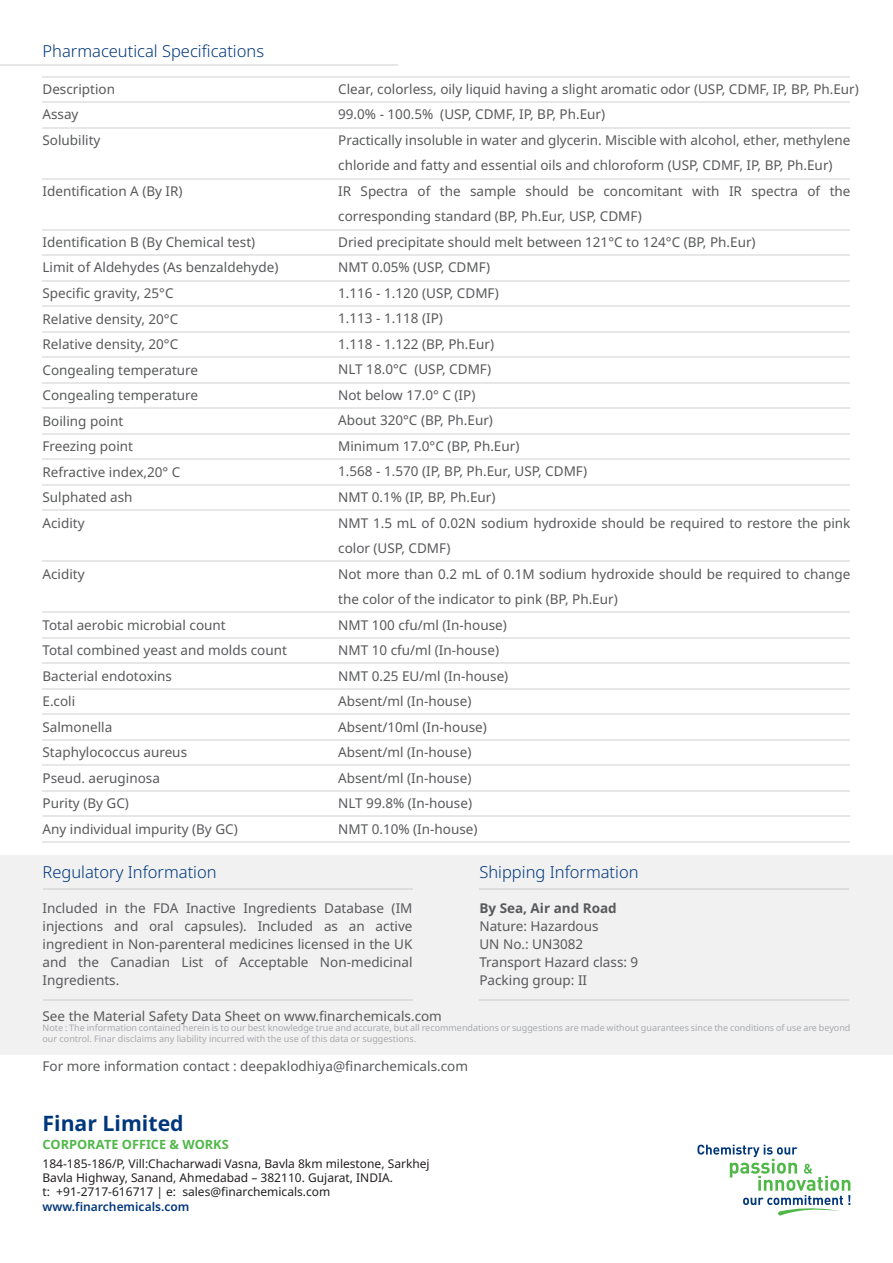
<style>
.page{position:relative;width:893px;height:1263px;background:#fff}
.page>*{position:absolute;margin:0;border:0;box-sizing:border-box;transform-origin:0 0}
.t1{font:700 21.3px "Noto Sans";color:#00377b}
.t2{font:300 16.5px "Noto Sans";color:#00377b}
.t3{font:13.5px/25.5px "Noto Sans";color:#58595b}
.t4{font:700 13.5px "Noto Sans";color:#58595b}
.t5{font:700 12.75px "Noto Sans";color:#50b848}
.t6{font:12px/14.4px "Noto Sans";color:#231f20}
.t7{font:600 12px "Noto Sans";color:#00377b}
.t8{font:9px/10.8px "Noto Sans";color:#a7a9ac}
</style>
<div class="page">
<div style="left:0;top:855px;width:893px;height:200px;background:#f1f1f2"></div>
<hr style="left:0;top:64px;width:397px;height:1px;background:#e6e7e8">
<svg style="left:697px;top:1144px;width:153px;height:72px"></svg>
<hr style="left:43px;top:888px;width:369px;height:1px;background:#dcddde">
<hr style="left:43px;top:999px;width:369px;height:2px;background:#dcddde">
<hr style="left:479px;top:888px;width:370px;height:1px;background:#dcddde">
<hr style="left:479px;top:999px;width:370px;height:2px;background:#dcddde">
<hr style="left:43px;top:76px;width:807px;height:2px;background:#e6e7e8">
<hr style="left:43px;top:102px;width:807px;height:1px;background:#e6e7e8">
<hr style="left:43px;top:127px;width:807px;height:2px;background:#e6e7e8">
<hr style="left:43px;top:178px;width:807px;height:2px;background:#e6e7e8">
<hr style="left:43px;top:229px;width:807px;height:2px;background:#e6e7e8">
<hr style="left:43px;top:255px;width:807px;height:1px;background:#e6e7e8">
<hr style="left:43px;top:280px;width:807px;height:2px;background:#e6e7e8">
<hr style="left:43px;top:306px;width:807px;height:1px;background:#e6e7e8">
<hr style="left:43px;top:331px;width:807px;height:2px;background:#e6e7e8">
<hr style="left:43px;top:357px;width:807px;height:1px;background:#e6e7e8">
<hr style="left:43px;top:382px;width:807px;height:2px;background:#e6e7e8">
<hr style="left:43px;top:408px;width:807px;height:1px;background:#e6e7e8">
<hr style="left:43px;top:433px;width:807px;height:2px;background:#e6e7e8">
<hr style="left:43px;top:459px;width:807px;height:1px;background:#e6e7e8">
<hr style="left:43px;top:484px;width:807px;height:2px;background:#e6e7e8">
<hr style="left:43px;top:510px;width:807px;height:1px;background:#e6e7e8">
<hr style="left:43px;top:560px;width:807px;height:2px;background:#e6e7e8">
<hr style="left:43px;top:611px;width:807px;height:2px;background:#e6e7e8">
<hr style="left:43px;top:637px;width:807px;height:1px;background:#e6e7e8">
<hr style="left:43px;top:662px;width:807px;height:2px;background:#e6e7e8">
<hr style="left:43px;top:688px;width:807px;height:1px;background:#e6e7e8">
<hr style="left:43px;top:713px;width:807px;height:2px;background:#e6e7e8">
<hr style="left:43px;top:739px;width:807px;height:1px;background:#e6e7e8">
<hr style="left:43px;top:764px;width:807px;height:2px;background:#e6e7e8">
<hr style="left:43px;top:790px;width:807px;height:1px;background:#e6e7e8">
<hr style="left:43px;top:815px;width:807px;height:2px;background:#e6e7e8">
<hr style="left:43px;top:841px;width:807px;height:1px;background:#e6e7e8">
<p class="t2" style="left:43px;top:40px;width:223px">Pharmaceutical Specifications</p>
<p class="t3" style="left:43px;top:77px;width:74px">Description<br>Assay<br>Solubility</p>
<p class="t3" style="left:43px;top:179px;width:142px">Identification A (By IR)</p>
<p class="t3" style="left:43px;top:230px;width:237px">Identification B (By Chemical test)<br>Limit of Aldehydes (As benzaldehyde)<br>Specific gravity, 25°C<br>Relative density, 20°C<br>Relative density, 20°C<br>Congealing temperature<br>Congealing temperature<br>Boiling point<br>Freezing point<br>Refractive index,20° C<br>Sulphated ash<br>Acidity</p>
<p class="t3" style="left:43px;top:561px;width:44px">Acidity</p>
<p class="t3" style="left:43px;top:612px;width:246px">Total aerobic microbial count<br>Total combined yeast and molds count<br>Bacterial endotoxins<br>E.coli<br>Salmonella<br>Staphylococcus aureus<br>Pseud. aeruginosa<br>Purity (By GC)<br>Any individual impurity (By GC)</p>
<p class="t2" style="left:43px;top:861px;width:176px">Regulatory Information</p>
<p class="t3" style="left:338px;top:77px;width:522px">Clear, colorless, oily liquid having a slight aromatic odor (USP, CDMF, IP, BP, Ph.Eur)<br>99.0% - 100.5% (USP, CDMF, IP, BP, Ph.Eur)<br>Practically insoluble in water and glycerin. Miscible with alcohol, ether, methylene chloride and fatty and essential oils and chloroform (USP, CDMF, IP, BP, Ph.Eur)<br>IR Spectra of the sample should be concomitant with IR spectra of the corresponding standard (BP, Ph.Eur, USP, CDMF)<br>Dried precipitate should melt between 121°C to 124°C (BP, Ph.Eur)<br>NMT 0.05% (USP, CDMF)<br>1.116 - 1.120 (USP, CDMF)<br>1.113 - 1.118 (IP)<br>1.118 - 1.122 (BP, Ph.Eur)<br>NLT 18.0°C (USP, CDMF)<br>Not below 17.0° C (IP)<br>About 320°C (BP, Ph.Eur)<br>Minimum 17.0°C (BP, Ph.Eur)<br>1.568 - 1.570 (IP, BP, Ph.Eur, USP, CDMF)<br>NMT 0.1% (IP, BP, Ph.Eur)<br>NMT 1.5 mL of 0.02N sodium hydroxide should be required to restore the pink color (USP, CDMF)<br>Not more than 0.2 mL of 0.1M sodium hydroxide should be required to change the color of the indicator to pink (BP, Ph.Eur)<br>NMT 100 cfu/ml (In-house)<br>NMT 10 cfu/ml (In-house)<br>NMT 0.25 EU/ml (In-house)<br>Absent/ml (In-house)<br>Absent/10ml (In-house)<br>Absent/ml (In-house)<br>Absent/ml (In-house)<br>NLT 99.8% (In-house)<br>NMT 0.10% (In-house)</p>
<p class="t2" style="left:479px;top:861px;width:161px">Shipping Information</p>
<p class="t3" style="left:43px;top:899px;width:371px;line-height:18px;text-align:justify">Included in the FDA Inactive Ingredients Database (IM injections and oral capsules). Included as an active ingredient in Non-parenteral medicines licensed in the UK and the Canadian List of Acceptable Non-medicinal Ingredients.</p>
<p class="t4" style="left:479px;top:898px;width:139px">By Sea, Air and Road</p>
<p class="t3" style="left:479px;top:917px;width:160px;line-height:18px">Nature: Hazardous<br>UN No.: UN3082<br>Transport Hazard class: 9<br>Packing group: II</p>
<p class="t3" style="left:43px;top:1003px;width:401px">See the Material Safety Data Sheet on www.finarchemicals.com</p>
<p class="t8" style="left:43px;top:1023px;width:809px">Note : The information contained herein is to our best knowledge true and accurate, but all recommendations or suggestions are made without guarantees since the conditions of use are beyond our control. Finar disclaims any liability incurred with the use of this data or suggestions.</p>
<p class="t3" style="left:43px;top:1053px;width:427px">For more information contact : deepaklodhiya@finarchemicals.com</p>
<h1 class="t1" style="left:43px;top:1108px;width:143px">Finar Limited</h1>
<p class="t5" style="left:43px;top:1135px;width:188px">CORPORATE OFFICE &amp; WORKS</p>
<p class="t6" style="left:43px;top:1156px;width:389px">184-185-186/P, Vill:Chacharwadi Vasna, Bavla 8km milestone, Sarkhej<br>Bavla Highway, Sanand, Ahmedabad – 382110. Gujarat, INDIA.<br>t: +91-2717-616717 | e: sales@finarchemicals.com</p>
<p class="t7" style="left:43px;top:1198px;width:148px">www.finarchemicals.com</p>
</div>
